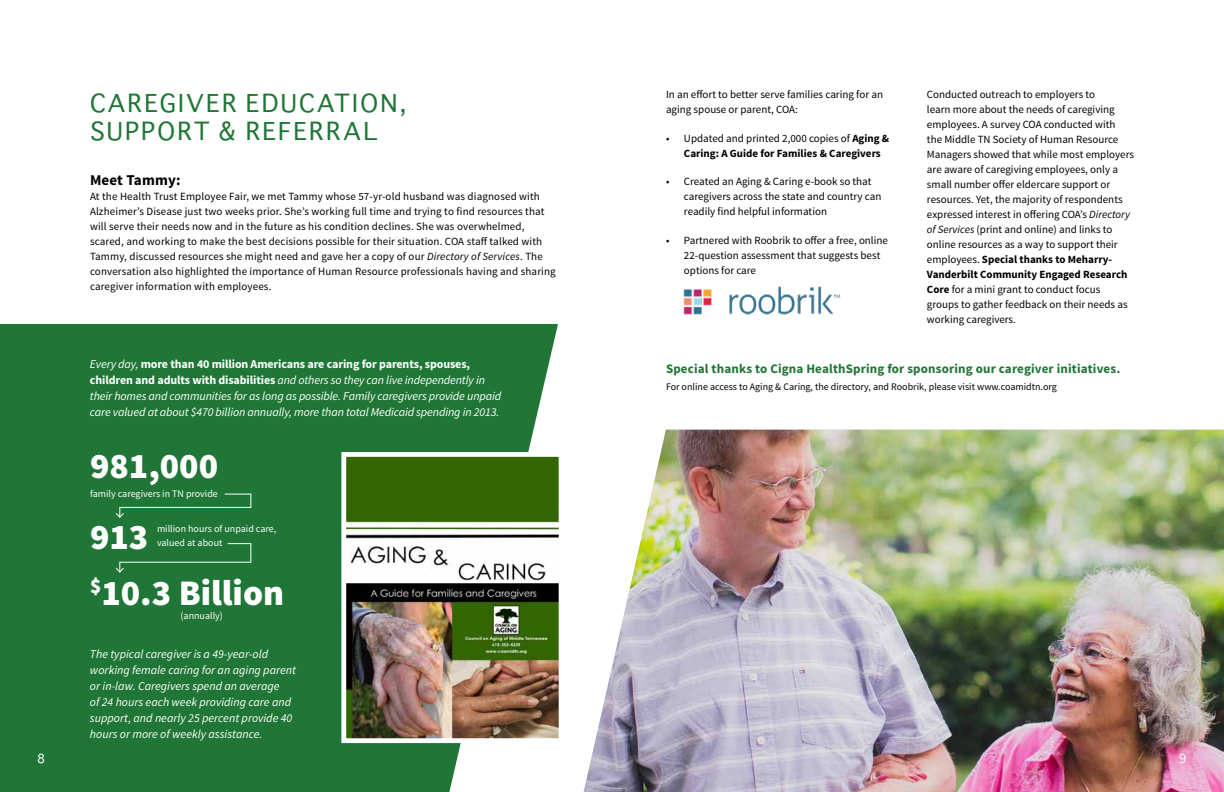
<style>
.page{position:relative;width:1224px;height:792px;background:#fff}
.page>*{position:absolute;margin:0;border:0;box-sizing:border-box;transform-origin:0 0}
.t1{font:900 36px "Source Sans Pro";color:#fff}
.t2{font:24px/28px "Sathu";letter-spacing:.095em;color:#1f7636}
.t3{font:700 15px "Source Sans Pro";letter-spacing:.01em;color:#000}
.t4{font:700 13px "Source Sans Pro";letter-spacing:.01em;color:#1f7636}
.t5{font:italic 12px/16px "Source Sans Pro";letter-spacing:-.01em;color:#fff}
.t6{font:12px "Sathu";color:#fff}
.t7{font:11px/15px "Source Sans Pro";color:#000}
.t8{font:700 11px/15px "Source Sans Pro";color:#000}
.t9{font:10px "Source Sans Pro";color:#000}
.t10{font:10px/14px "Source Sans Pro";color:#fff}
.s1{font-style:italic}
.s2{font-weight:700;font-style:normal}
.s3{font-weight:400}
.s4{font-weight:700}
</style>
<div class="page">
<div style="left:0;top:324px;width:558px;height:468px;background:#1f7636"></div>
<img style="left:584px;top:430px;width:640px;height:362px">
<img style="left:683px;top:286px;width:158px;height:29px">
<img style="left:347px;top:458px;width:211px;height:279px">
<div style="left:341px;top:452px;width:223px;height:291px;border:5px solid #fff"></div>
<svg style="left:115px;top:493px;width:137px;height:26px;background:#2a7d40"></svg>
<svg style="left:115px;top:543px;width:137px;height:31px;background:#297c3f"></svg>
<p class="t6" style="left:37px;top:748px;width:9px">8</p>
<h2 class="t2" style="left:90px;top:88px;width:318px">CAREGIVER EDUCATION,<br>SUPPORT &amp; REFERRAL</h2>
<h3 class="t3" style="left:90px;top:170px;width:92px">Meet Tammy:</h3>
<p class="t7" style="left:90px;top:189px;width:467px">At the Health Trust Employee Fair, we met Tammy whose 57-yr-old husband was diagnosed with Alzheimer’s Disease just two weeks prior. She’s working full time and trying to find resources that will serve their needs now and in the future as his condition declines. She was overwhelmed, scared, and working to make the best decisions possible for their situation. COA staff talked with Tammy, discussed resources she might need and gave her a copy of our <span class="s1">Directory of Services</span>. The conversation also highlighted the importance of Human Resource professionals having and sharing caregiver information with employees.</p>
<p class="t5" style="left:90px;top:356px;width:413px">Every day, <span class="s2">more than 40 million Americans are caring for parents, spouses, children and adults with disabilities</span> and others so they can live independently in their homes and communities for as long as possible. Family caregivers provide unpaid care valued at about $470 billion annually, more than total Medicaid spending in 2013.</p>
<h1 class="t1" style="left:90px;top:443px;width:130px">981,000</h1>
<p class="t10" style="left:90px;top:487px;width:129px">family caregivers in TN provide</p>
<h1 class="t1" style="left:90px;top:514px;width:60px">913</h1>
<p class="t10" style="left:157px;top:522px;width:121px">million hours of unpaid care, valued at about</p>
<h1 class="t1" style="left:90px;top:570px;width:196px"><sup>$</sup>10.3 Billion</h1>
<p class="t10" style="left:181px;top:609px;width:44px">(annually)</p>
<p class="t5" style="left:90px;top:646px;width:208px">The typical caregiver is a 49-year-old working female caring for an aging parent or in-law. Caregivers spend an average<br>of 24 hours each week providing care and support, and nearly 25 percent provide 40 hours or more of weekly assistance.</p>
<p class="t7" style="left:666px;top:87px;width:219px">In an effort to better serve families caring for an aging spouse or parent, COA:</p>
<p class="t8" style="left:684px;top:131px;width:207px;text-indent:-18px"><span class="s3">• Updated and printed 2,000 copies of</span> Aging &amp;<br>Caring: A Guide for Families &amp; Caregivers</p>
<p class="t7" style="left:684px;top:174px;width:199px;text-indent:-18px">• Created an Aging &amp; Caring e-book so that caregivers across the state and country can readily find helpful information</p>
<p class="t7" style="left:684px;top:233px;width:205px;text-indent:-18px">• Partnered with Roobrik to offer a free, online<br>22-question assessment that suggests best options for care</p>
<p class="t7" style="left:927px;top:87px;width:208px">Conducted outreach to employers to<br>learn more about the needs of caregiving employees. A survey COA conducted with<br>the Middle TN Society of Human Resource Managers showed that while most employers are aware of caregiving employees, only a small number offer eldercare support or resources. Yet, the majority of respondents expressed interest in offering COA’s <span class="s1">Directory of Services</span> (print and online) and links to online resources as a way to support their employees. <span class="s4">Special thanks to Meharry-Vanderbilt Community Engaged Research Core</span> for a mini grant to conduct focus groups to gather feedback on their needs as working caregivers.</p>
<p class="t4" style="left:666px;top:360px;width:456px">Special thanks to Cigna HealthSpring for sponsoring our caregiver initiatives.</p>
<p class="t9" style="left:666px;top:381px;width:392px">For online access to Aging &amp; Caring, the directory, and Roobrik, please visit www.coamidtn.org</p>
<p class="t6" style="left:1179px;top:748px;width:9px">9</p>
</div>
